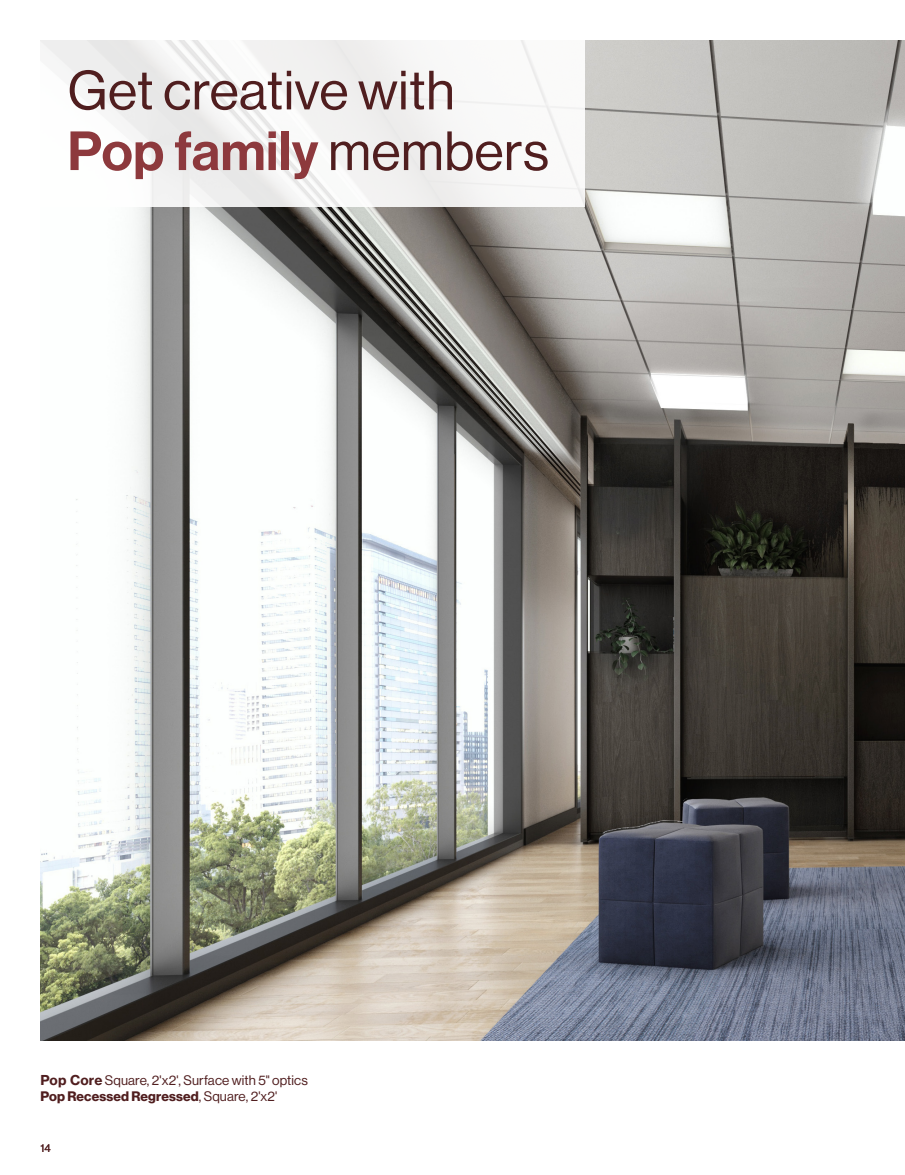
<style>
.page{position:relative;width:905px;height:1175px;background:#fff}
.page>*{position:absolute;margin:0;border:0;box-sizing:border-box;transform-origin:0 0}
.TITLE-H1{font:54px "N Haas Grotesk DS Pro 65 Md";letter-spacing:.01em;color:#8d393d}
.TITLE-H1-2{font:54px "N Haas Grotesk DS Pro 55 Rg";letter-spacing:.01em;color:#501e1f}
.TXT-Légende{font:13.5px "N Haas Grotesk DS Pro 55 Rg";letter-spacing:.01em;color:#501e1f}
.TXT-Légende-2{font:13.5px "N Haas Grotesk DS Pro 75 Bd";letter-spacing:.01em;color:#501e1f}
.t1{font:11.25px "N Haas Grotesk DS Pro 55 Rg";color:#501e1f}
.s1{font-family:"N Haas Grotesk DS Pro 55 Rg";color:#501e1f}
.s2{font-family:"N Haas Grotesk TX Pro 75 Bd"}
.s3{font-family:"N Haas Grotesk DS Pro 55 Rg"}
</style>
<div class="page">
<img style="left:40px;top:40px;width:864px;height:1000px">
<div style="left:40px;top:40px;width:545px;height:167px;background:linear-gradient(to right,#f3f3f3,#f6f5f5)"></div>
<p class="TITLE-H1-2" style="left:68px;top:60px;width:389px">Get creative with</p>
<p class="TITLE-H1" style="left:68px;top:120px;width:483px">Pop family <span class="s1">members</span></p>
<p class="TXT-Légende" style="left:40px;top:1072px;width:269px"><span class="s2">Pop Core</span> Square, 2'x2', Surface with 5" optics</p>
<p class="TXT-Légende-2" style="left:40px;top:1088px;width:238px">Pop Recessed Regressed<span class="s3">, Square, 2'x2'</span></p>
<p class="t1" style="left:40px;top:1141px;width:12px">14</p>
</div>
